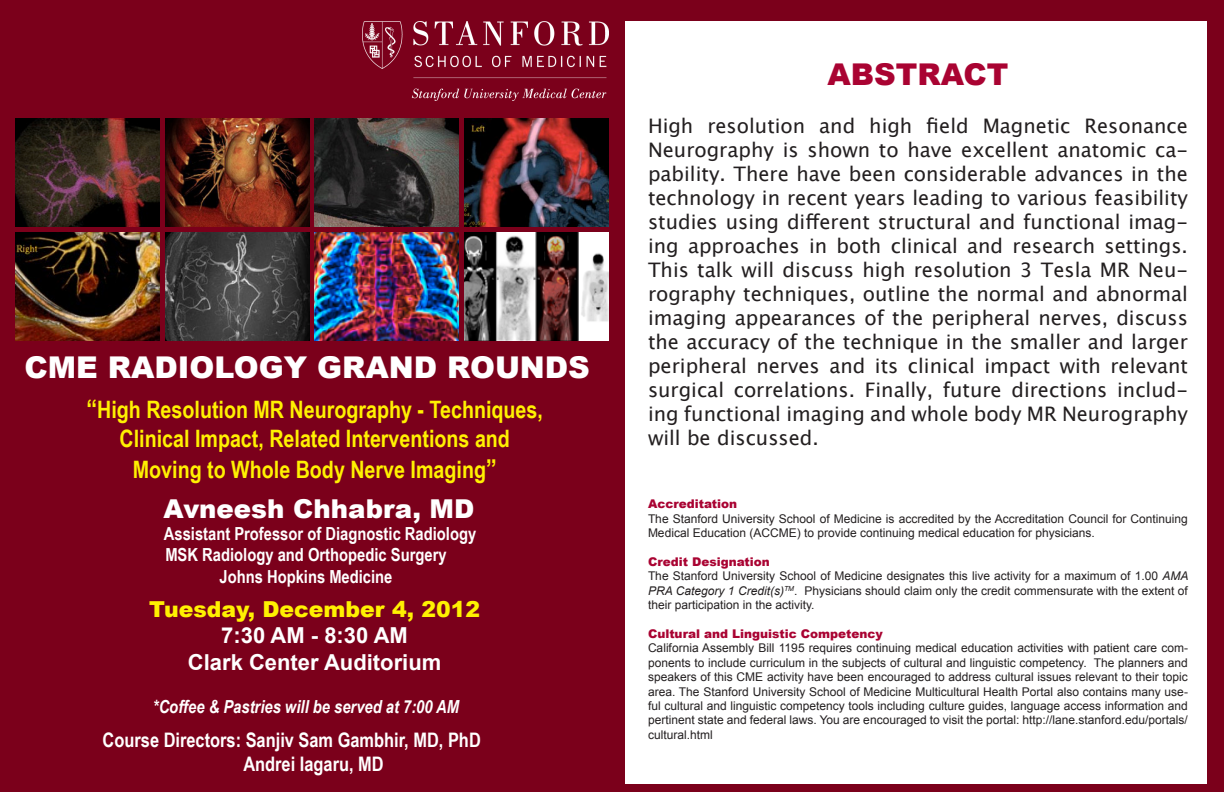
<style>
.page{position:relative;width:1224px;height:792px;background:#fff}
.page>*{position:absolute;margin:0;border:0;box-sizing:border-box;transform-origin:0 0}
.bullets{font:900 30px "Arial";color:#fff}
.bullets-2{font:900 30px "Arial";color:#a90332}
.bullets-3{font:900 26px "Arial";color:#fff}
.bullets-4{font:700 24px "Arial Narrow";color:#fff101}
.bullets-5{font:700 22px "Arial";color:#fff}
.bullets-6{font:900 22px "Arial";color:#fff101}
.bullets-7{font:20px/24px "Lucida Grande";color:#231f20;text-align:justify}
.bullets-8{font:700 20px "Arial Narrow";color:#fff}
.bullets-9{font:700 18px "Arial Narrow";color:#fff}
.bullets-10{font:italic 700 18px "Arial Narrow";color:#fff}
.bullets-11{font:12px/14.4px "Arial";color:#231f20;text-align:justify}
.bullets-12{font:900 12px "Arial";color:#a90332}
.s1{font-size:26px}
.s2{font-style:italic}
</style>
<div class="page">
<div style="left:0;top:0;width:1224px;height:791px;background:#7b001b"></div>
<div style="left:625px;top:21px;width:582px;height:762px;background:#fff"></div>
<img style="left:16px;top:118px;width:144px;height:108px">
<img style="left:165px;top:118px;width:144px;height:108px">
<img style="left:315px;top:118px;width:144px;height:108px">
<img style="left:464px;top:118px;width:144px;height:108px">
<img style="left:16px;top:233px;width:144px;height:108px">
<img style="left:165px;top:233px;width:144px;height:108px">
<img style="left:464px;top:233px;width:144px;height:108px">
<img style="left:315px;top:233px;width:144px;height:108px">
<img style="left:362px;top:21px;width:246px;height:79px">
<p class="bullets" style="left:24px;top:346px;width:567px">CME RADIOLOGY GRAND ROUNDS</p>
<p class="bullets-4" style="left:87px;top:392px;width:458px"><span class="s1">“</span>High Resolution MR Neurography - Techniques,</p>
<p class="bullets-4" style="left:120px;top:420px;width:392px">Clinical Impact, Related Interventions and</p>
<p class="bullets-4" style="left:133px;top:452px;width:365px">Moving to Whole Body Nerve Imaging<span class="s1">”</span></p>
<p class="bullets-3" style="left:164px;top:490px;width:312px">Avneesh Chhabra, MD</p>
<p class="bullets-9" style="left:164px;top:520px;width:314px">Assistant Professor of Diagnostic Radiology</p>
<p class="bullets-9" style="left:165px;top:541px;width:283px">MSK Radiology and Orthopedic Surgery</p>
<p class="bullets-9" style="left:219px;top:563px;width:175px">Johns Hopkins Medicine</p>
<p class="bullets-6" style="left:149px;top:593px;width:332px">Tuesday, December 4, 2012</p>
<p class="bullets-5" style="left:221px;top:621px;width:188px">7:30 AM - 8:30 AM</p>
<p class="bullets-5" style="left:188px;top:647px;width:255px">Clark Center Auditorium</p>
<p class="bullets-10" style="left:153px;top:693px;width:308px">*Coffee &amp; Pastries will be served at 7:00 AM</p>
<p class="bullets-8" style="left:103px;top:725px;width:380px">Course Directors: Sanjiv Sam Gambhir, MD, PhD</p>
<p class="bullets-8" style="left:243px;top:749px;width:142px">Andrei Iagaru, MD</p>
<p class="bullets-2" style="left:827px;top:52px;width:183px">ABSTRACT</p>
<p class="bullets-7" style="left:648px;top:114px;width:542px">High resolution and high field Magnetic Resonance Neurography is shown to have excellent anatomic ca&shy;pability. There have been considerable advances in the technology in recent years leading to various feasibility studies using different structural and functional imag&shy;ing approaches in both clinical and research settings.<br>This talk will discuss high resolution 3 Tesla MR Neu&shy;rography techniques, outline the normal and abnormal imaging appearances of the peripheral nerves, discuss the accuracy of the technique in the smaller and larger peripheral nerves and its clinical impact with relevant surgical correlations. Finally, future directions includ&shy;ing functional imaging and whole body MR Neurography will be discussed.</p>
<p class="bullets-12" style="left:648px;top:495px;width:91px">Accreditation</p>
<p class="bullets-11" style="left:648px;top:512px;width:541px">The Stanford University School of Medicine is accredited by the Accreditation Council for Continuing<br>Medical Education (ACCME) to provide continuing medical education for physicians.</p>
<p class="bullets-12" style="left:648px;top:553px;width:123px">Credit Designation</p>
<p class="bullets-11" style="left:648px;top:569px;width:542px">The Stanford University School of Medicine designates this live activity for a maximum of 1.00 <span class="s2">AMA PRA Category 1 Credit(s)</span><sup>TM</sup>. Physicians should claim only the credit commensurate with the extent of their participation in the activity.</p>
<p class="bullets-12" style="left:648px;top:625px;width:236px">Cultural and Linguistic Competency</p>
<p class="bullets-11" style="left:648px;top:641px;width:541px">California Assembly Bill 1195 requires continuing medical education activities with patient care com&shy;ponents to include curriculum in the subjects of cultural and linguistic competency. The planners and speakers of this CME activity have been encouraged to address cultural issues relevant to their topic area. The Stanford University School of Medicine Multicultural Health Portal also contains many use&shy;ful cultural and linguistic competency tools including culture guides, language access information and pertinent state and federal laws. You are encouraged to visit the portal: http://lane.stanford.edu/portals/ cultural.html</p>
</div>
